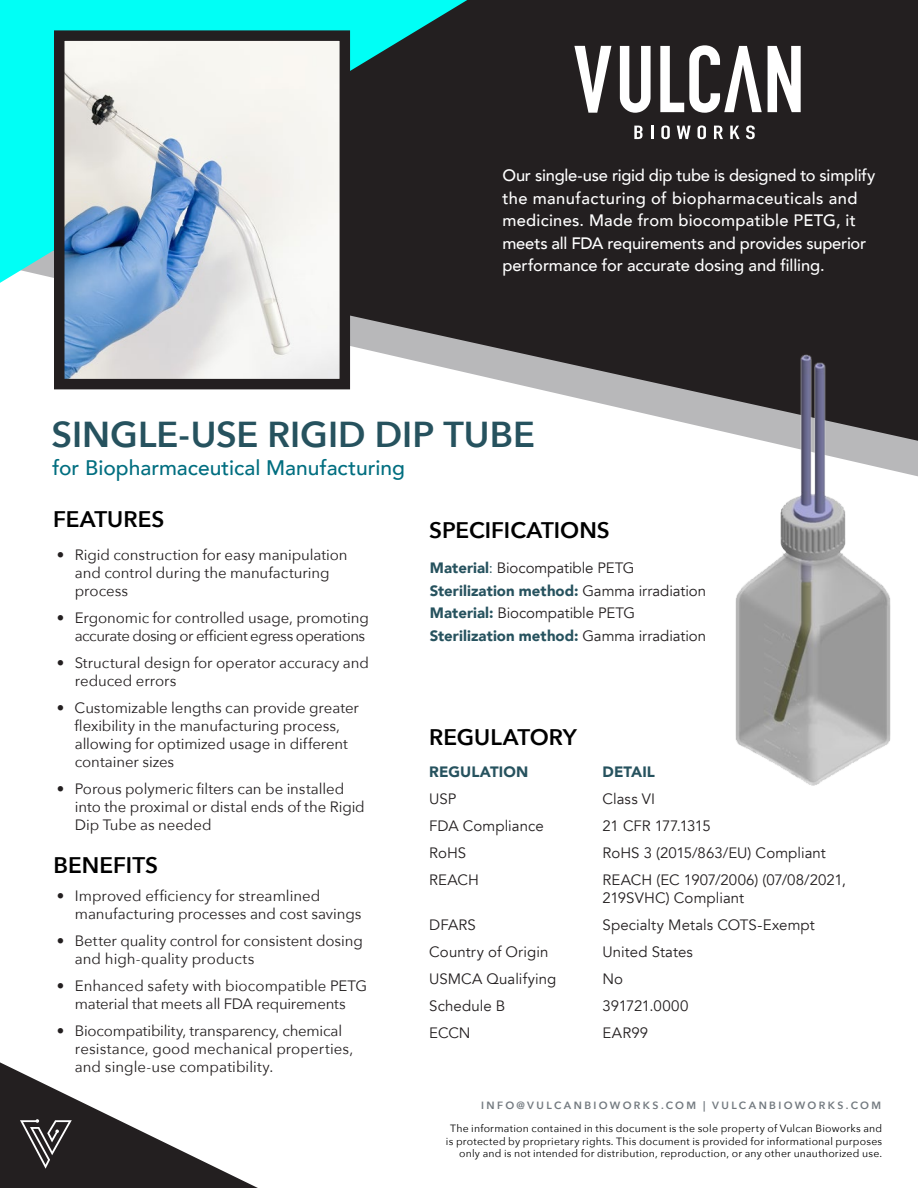
<style>
.page{position:relative;width:918px;height:1188px;background:#fff}
.page>*{position:absolute;margin:0;border:0;box-sizing:border-box;transform-origin:0 0}
.t1{font:600 36px "Avenir Next";color:#26525e}
.t2{font:600 22.5px "Avenir Next";color:#000}
.t3{font:500 21px "Avenir";color:#006e80}
.t4{font:500 16.5px/22.5px "Avenir";letter-spacing:-.005em;color:#fff}
.t5{font:15px/18px "Avenir Next";letter-spacing:-.005em;color:#231f20}
.t6{font:15px/18px "Avenir";color:#231f20}
.t7{font:900 15px "Avenir";letter-spacing:.005em;color:#26525e}
.t8{font:15px "Avenir";letter-spacing:-.03em;color:#231f20}
.t9{font:10.5px/12.6px "Avenir Next";letter-spacing:.02em;color:#000;text-align:right}
.t10{font:600 10.5px "Avenir Next";letter-spacing:.225em;color:#737a80}
.s1{font-weight:900;color:#26525e}
.s2{color:#26525e}
.s3{font-weight:400;color:#231f20}
</style>
<div class="page">
<svg style="left:54px;top:0;width:864px;height:411px;background:#403c3d"></svg>
<svg style="left:0;top:0;width:467px;height:283px;background:#158d89"></svg>
<img style="left:634px;top:309px;width:284px;height:477px">
<svg style="left:0;top:1062px;width:258px;height:126px"></svg>
<svg style="left:574px;top:46px;width:37px;height:67px"></svg>
<svg style="left:620px;top:46px;width:31px;height:67px"></svg>
<svg style="left:660px;top:45px;width:102px;height:68px"></svg>
<svg style="left:768px;top:46px;width:33px;height:66px"></svg>
<svg style="left:634px;top:126px;width:9px;height:13px"></svg>
<svg style="left:651px;top:126px;width:2px;height:13px"></svg>
<svg style="left:661px;top:125px;width:9px;height:14px"></svg>
<svg style="left:677px;top:126px;width:14px;height:13px"></svg>
<svg style="left:698px;top:125px;width:8px;height:14px"></svg>
<svg style="left:714px;top:126px;width:9px;height:13px"></svg>
<svg style="left:730px;top:126px;width:10px;height:13px"></svg>
<svg style="left:746px;top:125px;width:9px;height:14px"></svg>
<img style="left:65px;top:41px;width:274px;height:337px">
<div style="left:54px;top:30px;width:296px;height:359px;border:10px solid #231f20"></div>
<p class="t4" style="left:502px;top:163px;width:374px">Our single-use rigid dip tube is designed to simplify the manufacturing of biopharmaceuticals and medicines. Made from biocompatible PETG, it meets all FDA requirements and provides superior performance for accurate dosing and filling.</p>
<p class="t1" style="left:51px;top:404px;width:485px">SINGLE-USE RIGID DIP TUBE</p>
<p class="t3" style="left:52px;top:449px;width:354px">for Biopharmaceutical Manufacturing</p>
<p class="t2" style="left:53px;top:499px;width:113px">FEATURES</p>
<p class="t5" style="left:75px;top:545px;width:274px;text-indent:-18px">• Rigid construction for easy manipulation and control during the manufacturing process</p>
<p class="t5" style="left:57px;top:608px;width:314px;text-align:right">• Ergonomic for controlled usage, promoting accurate dosing or efficient egress operations</p>
<p class="t5" style="left:75px;top:653px;width:295px;text-indent:-18px">• Structural design for operator accuracy and reduced errors</p>
<p class="t5" style="left:75px;top:698px;width:286px;text-indent:-18px">• Customizable lengths can provide greater flexibility in the manufacturing process, allowing for optimized usage in different container sizes</p>
<p class="t5" style="left:75px;top:779px;width:292px;text-indent:-18px">• Porous polymeric filters can be installed into the proximal or distal ends of the Rigid<br>Dip Tube as needed</p>
<p class="t2" style="left:53px;top:846px;width:106px">BENEFITS</p>
<p class="t5" style="left:75px;top:887px;width:288px;text-indent:-18px">• Improved efficiency for streamlined manufacturing processes and cost savings</p>
<p class="t5" style="left:75px;top:932px;width:290px;text-indent:-18px">• Better quality control for consistent dosing and high-quality products</p>
<p class="t5" style="left:57px;top:977px;width:312px;text-align:center">• Enhanced safety with biocompatible PETG material that meets all FDA requirements</p>
<p class="t5" style="left:75px;top:1022px;width:280px;text-indent:-18px">• Biocompatibility, transparency, chemical resistance, good mechanical properties, and single-use compatibility.</p>
<p class="t2" style="left:429px;top:510px;width:182px">SPECIFICATIONS</p>
<p class="t6" style="left:430px;top:559px;width:206px"><span class="s1">Material</span><span class="s2">:</span> Biocompatible PETG</p>
<p class="t7" style="left:430px;top:578px;width:278px">Sterilization method: <span class="s3">Gamma irradiation</span></p>
<p class="t6" style="left:430px;top:604px;width:207px"><span class="s1">Material:</span> Biocompatible PETG</p>
<p class="t7" style="left:430px;top:623px;width:278px">Sterilization method: <span class="s3">Gamma irradiation</span></p>
<p class="t2" style="left:429px;top:718px;width:149px">REGULATORY</p>
<p class="t7" style="left:429px;top:759px;width:101px">REGULATION</p>
<p class="t6" style="left:429px;top:790px;width:29px">USP</p>
<p class="t6" style="left:429px;top:817px;width:116px">FDA Compliance</p>
<p class="t6" style="left:429px;top:844px;width:38px">RoHS</p>
<p class="t6" style="left:429px;top:871px;width:51px">REACH</p>
<p class="t6" style="left:429px;top:916px;width:48px">DFARS</p>
<p class="t6" style="left:429px;top:943px;width:121px">Country of Origin</p>
<p class="t6" style="left:429px;top:970px;width:129px">USMCA Qualifying</p>
<p class="t6" style="left:429px;top:998px;width:78px">Schedule B</p>
<p class="t6" style="left:429px;top:1025px;width:43px">ECCN</p>
<p class="t7" style="left:603px;top:759px;width:54px">DETAIL</p>
<p class="t6" style="left:603px;top:790px;width:54px">Class VI</p>
<p class="t8" style="left:603px;top:817px;width:110px">21 CFR 177.1315</p>
<p class="t6" style="left:603px;top:844px;width:225px">RoHS 3 (2015/863/EU) Compliant</p>
<p class="t6" style="left:603px;top:871px;width:245px">REACH (EC 1907/2006) (07/08/2021,<br>219SVHC) Compliant</p>
<p class="t6" style="left:603px;top:916px;width:214px">Specialty Metals COTS-Exempt</p>
<p class="t6" style="left:603px;top:943px;width:92px">United States</p>
<p class="t6" style="left:603px;top:970px;width:22px">No</p>
<p class="t6" style="left:603px;top:998px;width:87px">391721.0000</p>
<p class="t6" style="left:603px;top:1025px;width:47px">EAR99</p>
<p class="t10" style="left:481px;top:1096px;width:402px">INFO@VULCANBIOWORKS.COM | VULCANBIOWORKS.COM</p>
<p class="t9" style="left:446px;top:1122px;width:438px">The information contained in this document is the sole property of Vulcan Bioworks and is protected by proprietary rights. This document is provided for informational purposes only and is not intended for distribution, reproduction, or any other unauthorized use.</p>
</div>
